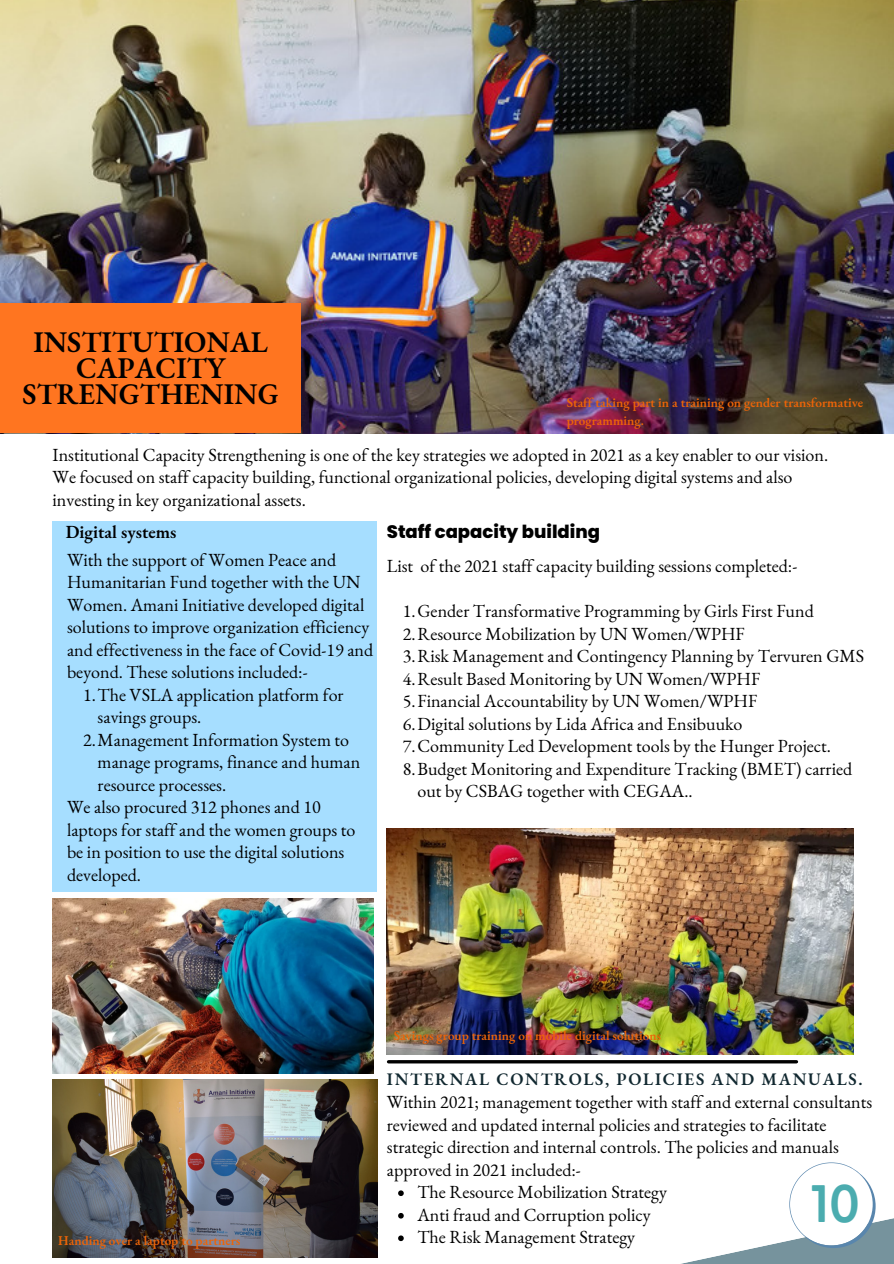
<style>
.page{position:relative;width:894px;height:1264px;background:#fff}
.page>*{position:absolute;margin:0;border:0;box-sizing:border-box;transform-origin:0 0}
.t1{font:600 49.05px "Nourd";color:#4bacaf}
.t2{font:600 29.25px/26px "EB Garamond";color:#000;text-align:center}
.t3{font:18px/22.5px "EB Garamond";color:#000}
.t4{font:800 18px "Poppins";color:#000}
.t5{font:600 18px "EB Garamond";color:#000}
.t6{font:600 17.25px "EB Garamond";letter-spacing:.1em;color:#112830}
.t7{font:600 13.2px/17.5px "EB Garamond";color:#ec6408}
</style>
<div class="page">
<div style="left:53px;top:521px;width:324px;height:371px;background:#a6deff"></div>
<svg style="left:52px;top:1170px;width:841px;height:93px"></svg>
<img style="left:0;top:0;width:893px;height:433px">
<div style="left:0;top:303px;width:301px;height:130px;background:#ff7520"></div>
<hr style="left:388px;top:1060px;width:408px;height:3px;background:#000">
<svg style="left:789px;top:1162px;width:86px;height:85px"></svg>
<img style="left:53px;top:1079px;width:324px;height:178px">
<img style="left:53px;top:898px;width:320px;height:175px">
<img style="left:387px;top:828px;width:466px;height:226px">
<svg style="left:398px;top:1190px;width:5px;height:5px"></svg>
<svg style="left:398px;top:1212px;width:5px;height:6px"></svg>
<svg style="left:398px;top:1235px;width:5px;height:5px"></svg>
<p class="t2" style="left:23px;top:329px;width:257px">INSTITUTIONAL<br>CAPACITY<br>STRENGTHENING</p>
<p class="t7" style="left:566px;top:393px;width:298px">Staff taking part in a training on gender transformative programming.</p>
<p class="t3" style="left:53px;top:443px;width:777px">Institutional Capacity Strengthening is one of the key strategies we adopted in 2021 as a key enabler to our vision.<br>We focused on staff capacity building, functional organizational policies, developing digital systems and also investing in key organizational assets.</p>
<p class="t5" style="left:66px;top:520px;width:112px">Digital systems</p>
<p class="t4" style="left:387px;top:519px;width:214px">Staff capacity building</p>
<p class="t3" style="left:67px;top:548px;width:308px">With the support of Women Peace and Humanitarian Fund together with the UN Women. Amani Initiative developed digital solutions to improve organization efficiency and effectiveness in the face of Covid-19 and beyond. These solutions included:-</p>
<p class="t3" style="left:98px;top:683px;width:247px;text-indent:-15px">1.The VSLA application platform for savings groups.</p>
<p class="t3" style="left:98px;top:728px;width:264px;text-indent:-15px">2.Management Information System to manage programs, finance and human resource processes.</p>
<p class="t3" style="left:67px;top:795px;width:290px">We also procured 312 phones and 10 laptops for staff and the women groups to be in position to use the digital solutions developed.</p>
<p class="t3" style="left:387px;top:554px;width:412px">List of the 2021 staff capacity building sessions completed:-</p>
<p class="t3" style="left:403px;top:599px;width:412px">1.Gender Transformative Programming by Girls First Fund</p>
<p class="t3" style="left:403px;top:622px;width:343px">2.Resource Mobilization by UN Women/WPHF</p>
<p class="t3" style="left:403px;top:644px;width:462px">3.Risk Management and Contingency Planning by Tervuren GMS</p>
<p class="t3" style="left:403px;top:667px;width:359px">4.Result Based Monitoring by UN Women/WPHF</p>
<p class="t3" style="left:403px;top:689px;width:356px">5.Financial Accountability by UN Women/WPHF</p>
<p class="t3" style="left:403px;top:712px;width:341px">6.Digital solutions by Lida Africa and Ensibuuko</p>
<p class="t3" style="left:403px;top:734px;width:429px">7.Community Led Development tools by the Hunger Project.</p>
<p class="t3" style="left:417px;top:757px;width:436px;text-indent:-15px">8.Budget Monitoring and Expenditure Tracking (BMET) carried out by CSBAG together with CEGAA..</p>
<p class="t7" style="left:58px;top:1231px;width:184px">Handing over a laptop to partners</p>
<p class="t7" style="left:393px;top:1026px;width:269px">Savings group training on mobile digital solutions</p>
<p class="t6" style="left:387px;top:1067px;width:477px">INTERNAL CONTROLS, POLICIES AND MANUALS.</p>
<p class="t3" style="left:387px;top:1090px;width:487px">Within 2021; management together with staff and external consultants reviewed and updated internal policies and strategies to facilitate strategic direction and internal controls. The policies and manuals approved in 2021 included:-</p>
<p class="t3" style="left:417px;top:1180px;width:251px">The Resource Mobilization Strategy</p>
<p class="t3" style="left:417px;top:1203px;width:235px">Anti fraud and Corruption policy</p>
<p class="t3" style="left:417px;top:1225px;width:219px">The Risk Management Strategy</p>
<p class="t1" style="left:809px;top:1173px;width:52px">10</p>
</div>
